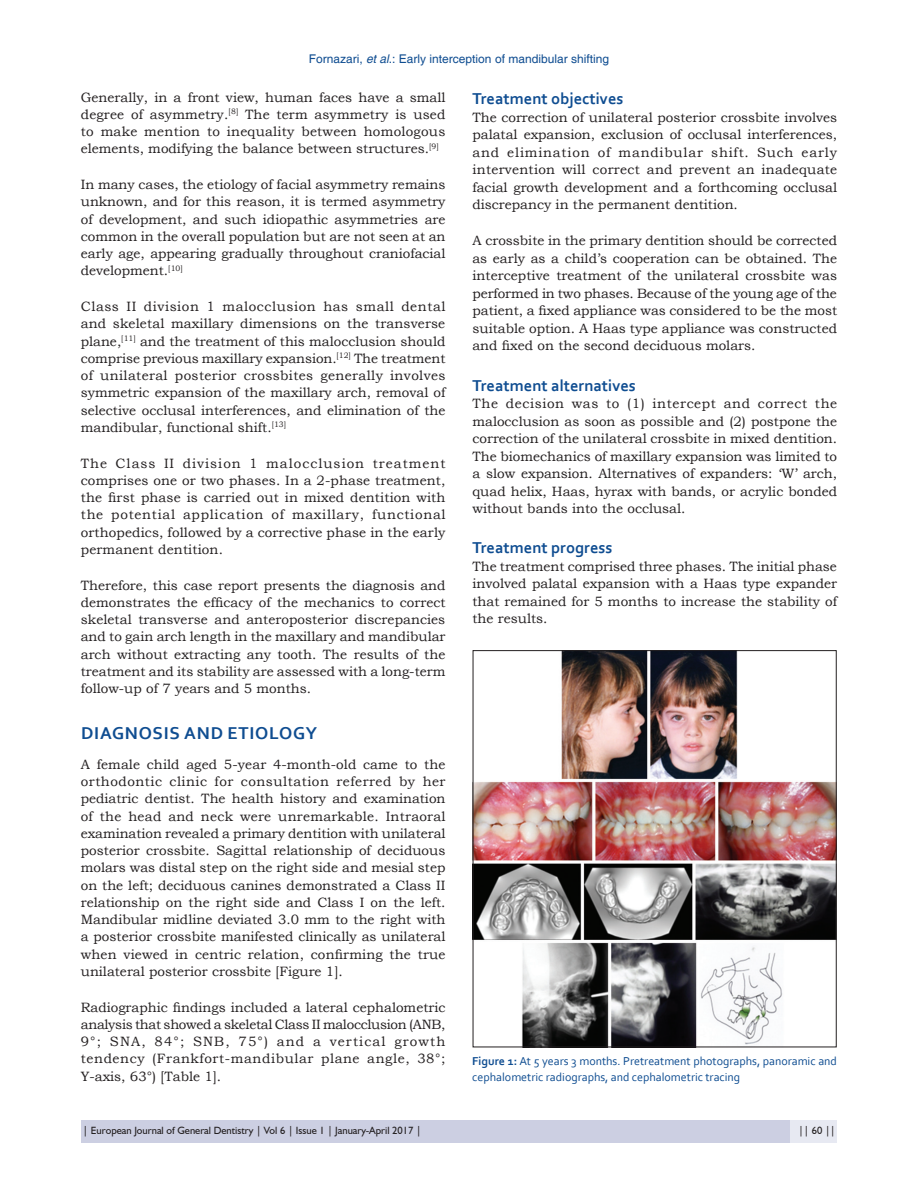
<style>
.page{position:relative;width:918px;height:1188px;background:#fff}
.page>*{position:absolute;margin:0;border:0;box-sizing:border-box;transform-origin:0 0}
.t1{font:700 18px "Corbel";letter-spacing:.04em;color:#0f4d91}
.t2{font:700 16.5px "Corbel";color:#0f4d91}
.TX{font:13.5px/17.2px "Bookman Old Style";color:#231f20;text-align:justify}
.FGC{font:12px/15.6px "Corbel";color:#0f4d91}
.t3{font:12px "Helvetica";color:#0f4d91}
.RF{font:10.5px "Humanist 521 BT";color:#231f20}
.s1{font-style:italic}
.s2{font-weight:700}
</style>
<div class="page">
<div style="left:81px;top:1120px;width:752px;height:22px;background:#cccfe2"></div>
<div style="left:790px;top:1120px;width:47px;height:22px;background:#e7e9f2"></div>
<img style="left:475px;top:652px;width:359px;height:393px">
<div style="left:473px;top:650px;width:363px;height:397px;border:1px solid #231f20"></div>
<p class="t3" style="left:309px;top:52px;width:302px">Fornazari, <span class="s1">et al</span>.: Early interception of mandibular shifting</p>
<p class="TX" style="left:81px;top:88px;width:366px">Generally, in a front view, human faces have a small degree of asymmetry.<sup>[8]</sup> The term asymmetry is used to make mention to inequality between homologous elements, modifying the balance between structures.<sup>[9]</sup></p>
<p class="TX" style="left:81px;top:176px;width:366px">In many cases, the etiology of facial asymmetry remains unknown, and for this reason, it is termed asymmetry of development, and such idiopathic asymmetries are common in the overall population but are not seen at an early age, appearing gradually throughout craniofacial development.<sup>[10]</sup></p>
<p class="TX" style="left:81px;top:298px;width:366px">Class II division 1 malocclusion has small dental and skeletal maxillary dimensions on the transverse plane,<sup>[11]</sup> and the treatment of this malocclusion should comprise previous maxillary expansion.<sup>[12]</sup> The treatment of unilateral posterior crossbites generally involves symmetric expansion of the maxillary arch, removal of selective occlusal interferences, and elimination of the mandibular, functional shift.<sup>[13]</sup></p>
<p class="TX" style="left:81px;top:454px;width:366px">The Class II division 1 malocclusion treatment comprises one or two phases. In a 2‑phase treatment, the first phase is carried out in mixed dentition with the potential application of maxillary, functional orthopedics, followed by a corrective phase in the early permanent dentition.</p>
<p class="TX" style="left:81px;top:576px;width:366px">Therefore, this case report presents the diagnosis and demonstrates the efficacy of the mechanics to correct skeletal transverse and anteroposterior discrepancies and to gain arch length in the maxillary and mandibular arch without extracting any tooth. The results of the treatment and its stability are assessed with a long‑term follow‑up of 7 years and 5 months.</p>
<h1 class="t1" style="left:81px;top:722px;width:238px">DIAGNOSIS AND ETIOLOGY</h1>
<p class="TX" style="left:81px;top:756px;width:366px">A female child aged 5‑year 4‑month‑old came to the orthodontic clinic for consultation referred by her pediatric dentist. The health history and examination of the head and neck were unremarkable. Intraoral examination revealed a primary dentition with unilateral posterior crossbite. Sagittal relationship of deciduous molars was distal step on the right side and mesial step on the left; deciduous canines demonstrated a Class II relationship on the right side and Class I on the left.<br>Mandibular midline deviated 3.0 mm to the right with a posterior crossbite manifested clinically as unilateral when viewed in centric relation, confirming the true unilateral posterior crossbite [Figure 1].</p>
<p class="TX" style="left:81px;top:998px;width:366px">Radiographic findings included a lateral cephalometric analysis that showed a skeletal Class II malocclusion (ANB, 9°; SNA, 84°; SNB, 75°) and a vertical growth tendency (Frankfort‑mandibular plane angle, 38°; Y‑axis, 63°) [Table 1].</p>
<h2 class="t2" style="left:472px;top:88px;width:153px">Treatment objectives</h2>
<p class="TX" style="left:472px;top:108px;width:366px">The correction of unilateral posterior crossbite involves palatal expansion, exclusion of occlusal interferences, and elimination of mandibular shift. Such early intervention will correct and prevent an inadequate facial growth development and a forthcoming occlusal discrepancy in the permanent dentition.</p>
<p class="TX" style="left:472px;top:232px;width:366px">A crossbite in the primary dentition should be corrected as early as a child’s cooperation can be obtained. The interceptive treatment of the unilateral crossbite was performed in two phases. Because of the young age of the patient, a fixed appliance was considered to be the most suitable option. A Haas type appliance was constructed and fixed on the second deciduous molars.</p>
<h2 class="t2" style="left:472px;top:375px;width:165px">Treatment alternatives</h2>
<p class="TX" style="left:472px;top:395px;width:366px">The decision was to (1) intercept and correct the malocclusion as soon as possible and (2) postpone the correction of the unilateral crossbite in mixed dentition.<br>The biomechanics of maxillary expansion was limited to a slow expansion. Alternatives of expanders: ‘W’ arch, quad helix, Haas, hyrax with bands, or acrylic bonded without bands into the occlusal.</p>
<h2 class="t2" style="left:472px;top:538px;width:141px">Treatment progress</h2>
<p class="TX" style="left:472px;top:558px;width:366px">The treatment comprised three phases. The initial phase involved palatal expansion with a Haas type expander that remained for 5 months to increase the stability of the results.</p>
<p class="FGC" style="left:472px;top:1053px;width:366px"><span class="s2">Figure 1:</span> At 5 years 3 months. Pretreatment photographs, panoramic and cephalometric radiographs, and cephalometric tracing</p>
<p class="RF" style="left:83px;top:1124px;width:340px">| European Journal of General Dentistry | Vol 6 | Issue 1 | January-April 2017 |</p>
<p class="RF" style="left:799px;top:1124px;width:38px">|| 60 ||</p>
</div>
